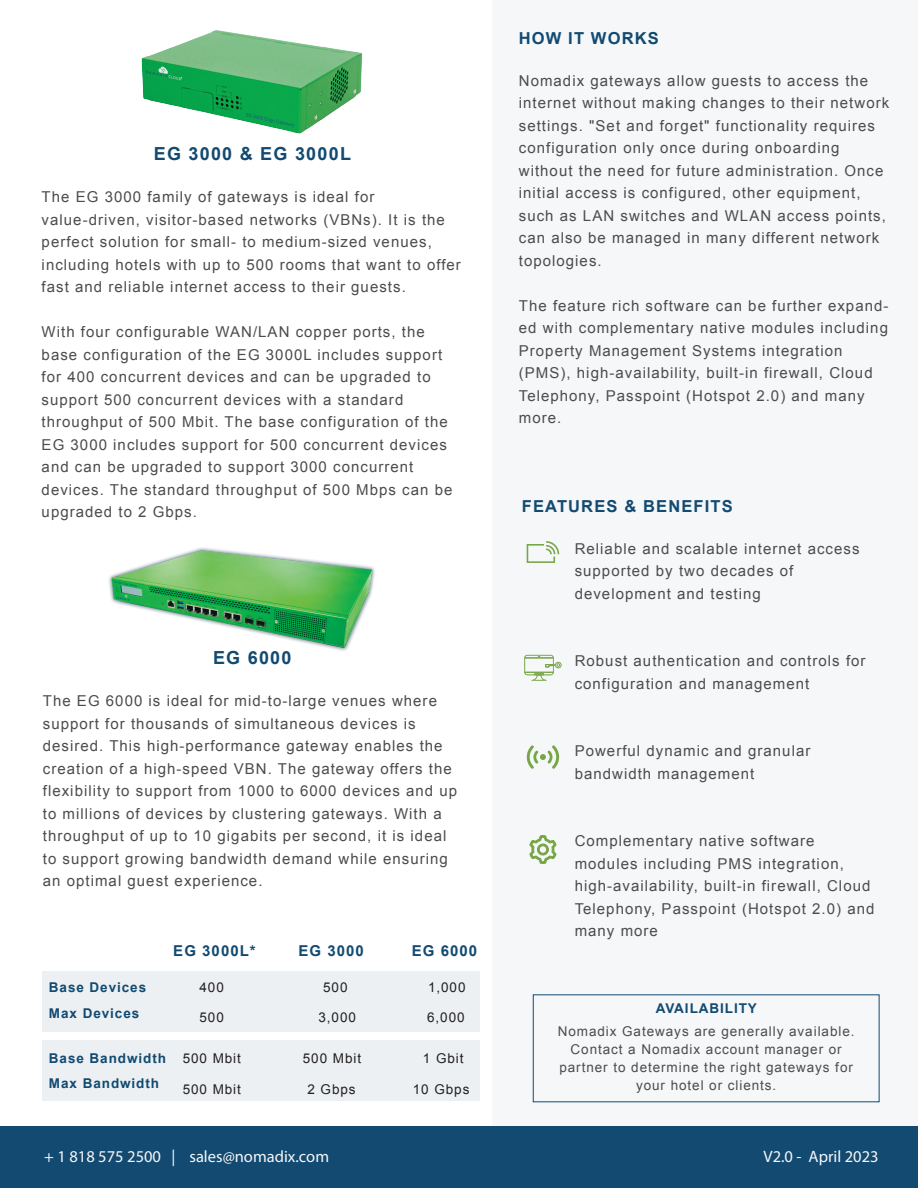
<style>
.page{position:relative;width:918px;height:1188px;background:#fff}
.page>*{position:absolute;margin:0;border:0;box-sizing:border-box;transform-origin:0 0}
.t1{font:700 18px "Arial";letter-spacing:.07em;color:#124a71}
.t2{font:16.5px "Myriad Pro";color:#f5f7f9}
.t3{font:700 16.5px "Arial";letter-spacing:.07em;color:#124a71}
.t4{font:15px/22.5px "Arial";letter-spacing:.07em;color:#4b4c4c}
.t5{font:700 15px "Arial";letter-spacing:.07em;color:#124a71}
.t6{font:13.5px/18px "Arial";letter-spacing:.07em;color:#4b4c4c;text-align:center}
.t7{font:13.5px "Arial";letter-spacing:.07em;color:#231f20}
.t8{font:700 13.5px/25.5px "Arial";letter-spacing:.07em;color:#124a71}
</style>
<div class="page">
<img style="left:141px;top:30px;width:221px;height:104px">
<img style="left:109px;top:547px;width:266px;height:104px">
<div style="left:42px;top:971px;width:438px;height:61px;background:#ecf0f3"></div>
<div style="left:42px;top:1041px;width:438px;height:60px;background:#ecf0f3"></div>
<div style="left:492px;top:0;width:426px;height:1182px;background:#f5f7f9"></div>
<svg style="left:527px;top:541px;width:32px;height:22px"></svg>
<svg style="left:524px;top:655px;width:38px;height:26px"></svg>
<svg style="left:527px;top:745px;width:32px;height:24px"></svg>
<svg style="left:529px;top:835px;width:28px;height:29px"></svg>
<div style="left:0;top:1126px;width:918px;height:62px;background:#124a71"></div>
<p class="t1" style="left:154px;top:142px;width:199px">EG 3000 &amp; EG 3000L</p>
<p class="t4" style="left:42px;top:186px;width:421px">The EG 3000 family of gateways is ideal for value-driven, visitor-based networks (VBNs). It is the perfect solution for small- to medium-sized venues, including hotels with up to 500 rooms that want to offer fast and reliable internet access to their guests.</p>
<p class="t4" style="left:42px;top:321px;width:412px">With four configurable WAN/LAN copper ports, the base configuration of the EG 3000L includes support for 400 concurrent devices and can be upgraded to support 500 concurrent devices with a standard throughput of 500 Mbit. The base configuration of the EG 3000 includes support for 500 concurrent devices and can be upgraded to support 3000 concurrent devices. The standard throughput of 500 Mbps can be upgraded to 2 Gbps.</p>
<p class="t1" style="left:213px;top:646px;width:80px">EG 6000</p>
<p class="t4" style="left:43px;top:690px;width:416px">The EG 6000 is ideal for mid-to-large venues where support for thousands of simultaneous devices is desired. This high-performance gateway enables the creation of a high-speed VBN. The gateway offers the flexibility to support from 1000 to 6000 devices and up to millions of devices by clustering gateways. With a throughput of up to 10 gigabits per second, it is ideal to support growing bandwidth demand while ensuring an optimal guest experience.</p>
<p class="t8" style="left:49px;top:975px;width:99px">Base Devices<br>Max Devices</p>
<p class="t8" style="left:49px;top:1046px;width:119px">Base Bandwidth<br>Max Bandwidth</p>
<p class="t5" style="left:173px;top:941px;width:84px">EG 3000L*</p>
<p class="t5" style="left:298px;top:941px;width:67px">EG 3000</p>
<p class="t5" style="left:412px;top:941px;width:67px">EG 6000</p>
<p class="t7" style="left:199px;top:979px;width:26px">400</p>
<p class="t7" style="left:323px;top:979px;width:26px">500</p>
<p class="t7" style="left:428px;top:979px;width:39px">1,000</p>
<p class="t7" style="left:199px;top:1008px;width:26px">500</p>
<p class="t7" style="left:318px;top:1008px;width:39px">3,000</p>
<p class="t7" style="left:427px;top:1008px;width:39px">6,000</p>
<p class="t7" style="left:183px;top:1049px;width:60px">500 Mbit</p>
<p class="t7" style="left:303px;top:1049px;width:60px">500 Mbit</p>
<p class="t7" style="left:423px;top:1049px;width:42px">1 Gbit</p>
<p class="t7" style="left:183px;top:1080px;width:60px">500 Mbit</p>
<p class="t7" style="left:308px;top:1080px;width:50px">2 Gbps</p>
<p class="t7" style="left:413px;top:1080px;width:58px">10 Gbps</p>
<p class="t3" style="left:519px;top:27px;width:141px">HOW IT WORKS</p>
<p class="t4" style="left:519px;top:70px;width:372px">Nomadix gateways allow guests to access the internet without making changes to their network settings. "Set and forget" functionality requires configuration only once during onboarding without the need for future administration. Once initial access is configured, other equipment, such as LAN switches and WLAN access points, can also be managed in many different network topologies.</p>
<p class="t4" style="left:519px;top:295px;width:371px">The feature rich software can be further expand&shy;ed with complementary native modules including Property Management Systems integration (PMS), high-availability, built-in firewall, Cloud Telephony, Passpoint (Hotspot 2.0) and many more.</p>
<p class="t3" style="left:522px;top:495px;width:212px">FEATURES &amp; BENEFITS</p>
<p class="t4" style="left:575px;top:538px;width:286px">Reliable and scalable internet access supported by two decades of development and testing</p>
<p class="t4" style="left:575px;top:650px;width:292px">Robust authentication and controls for configuration and management</p>
<p class="t4" style="left:575px;top:740px;width:237px">Powerful dynamic and granular bandwidth management</p>
<p class="t4" style="left:575px;top:830px;width:301px">Complementary native software modules including PMS integration, high-availability, built-in firewall, Cloud Telephony, Passpoint (Hotspot 2.0) and many more</p>
<p class="t8" style="left:656px;top:996px;width:103px">AVAILABILITY</p>
<p class="t6" style="left:558px;top:1022px;width:298px">Nomadix Gateways are generally available.<br>Contact a Nomadix account manager or partner to determine the right gateways for your hotel or clients.</p>
<p class="t2" style="left:44px;top:1147px;width:286px">+ 1 818 575 2500 | sales@nomadix.com</p>
<p class="t2" style="left:764px;top:1147px;width:117px">V2.0 - April 2023</p>
</div>
